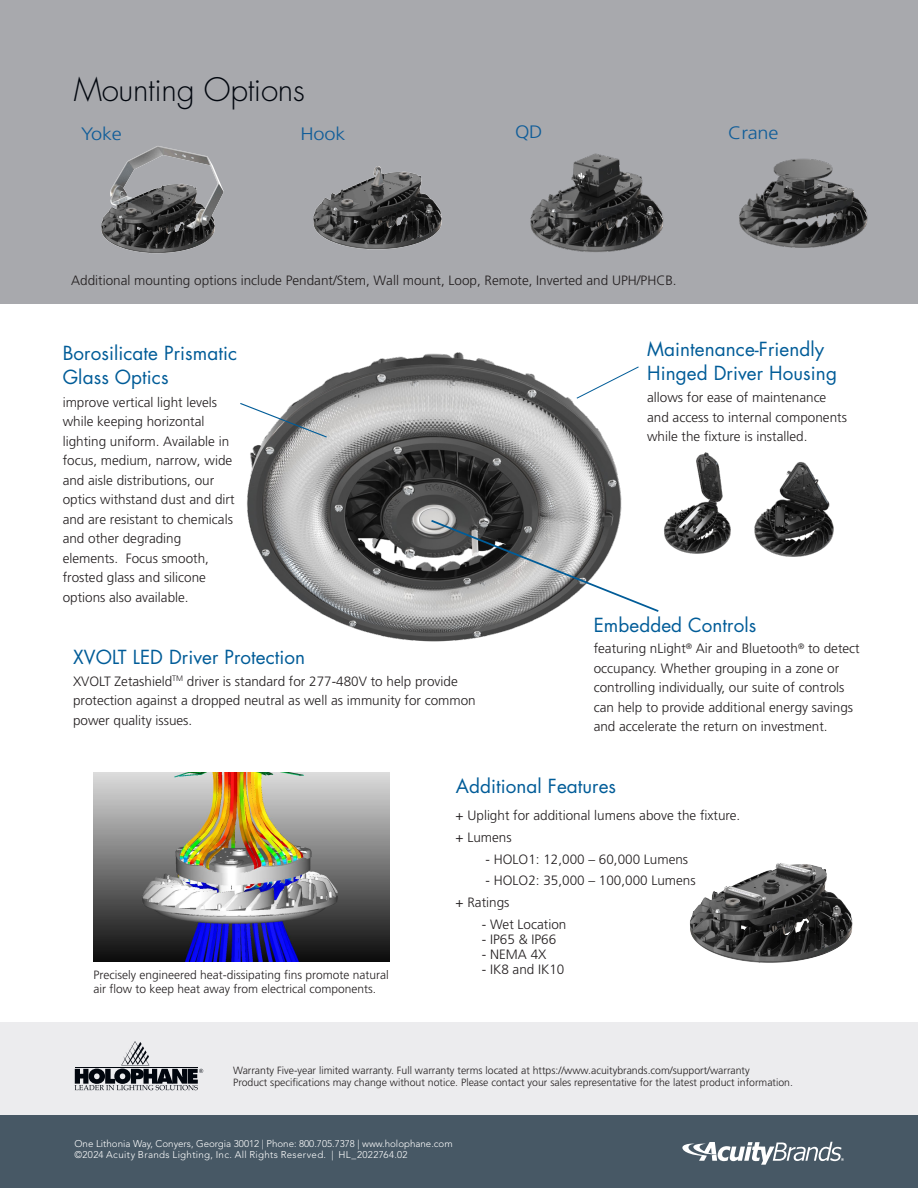
<style>
.page{position:relative;width:918px;height:1188px;background:#fff}
.page>*{position:absolute;margin:0;border:0;box-sizing:border-box;transform-origin:0 0}
.t1{font:300 31.5px "Futura Std";letter-spacing:-.01em;color:#01060e}
.Body_copy{font:18.9px/24px "Futura Std";letter-spacing:.005em;color:#005c98}
.t2{font:300 18px "Frutiger LT Std";letter-spacing:-.01em;color:#105d99;scale:1.11 1}
.Body_copy-2{font:300 13.5px/19.5px "Frutiger LT Std";color:#231f20}
.Body_copy-3{font:300 12px/13.4px "Frutiger LT Std";color:#231f20}
.Body_main{font:300 10.5px "Frutiger LT Std";color:#231f20}
.t3{font:300 9.75px "Avenir LT Std";color:#fff}
.t4{font:300 9.75px "Avenir LT Std";letter-spacing:.035em;color:#fff}
</style>
<div class="page">
<img style="left:247px;top:352px;width:369px;height:290px">
<div style="left:0;top:1023px;width:918px;height:125px;background:#ececee"></div>
<svg style="left:75px;top:1041px;width:128px;height:49px"></svg>
<div style="left:0;top:1115px;width:918px;height:73px;background:#475865"></div>
<div style="left:0;top:1px;width:918px;height:303px;background:#a8a9ad"></div>
<svg style="left:682px;top:1142px;width:162px;height:23px"></svg>
<svg style="left:240px;top:402px;width:88px;height:37px"></svg>
<svg style="left:573px;top:366px;width:66px;height:33px"></svg>
<svg style="left:429px;top:518px;width:230px;height:95px"></svg>
<img style="left:101px;top:146px;width:123px;height:108px">
<img style="left:313px;top:166px;width:129px;height:84px">
<img style="left:530px;top:153px;width:134px;height:99px">
<img style="left:739px;top:158px;width:129px;height:90px">
<img style="left:616px;top:452px;width:99px;height:109px">
<img style="left:715px;top:459px;width:119px;height:98px">
<img style="left:690px;top:863px;width:163px;height:100px">
<img style="left:93px;top:773px;width:297px;height:188px">
<p class="t1" style="left:74px;top:70px;width:233px">Mounting Options</p>
<p class="t2" style="left:81px;top:123px;width:38px">Yoke</p>
<p class="t2" style="left:301px;top:124px;width:42px">Hook</p>
<p class="t2" style="left:515px;top:122px;width:26px">QD</p>
<p class="t2" style="left:728px;top:122px;width:47px">Crane</p>
<p class="Body_copy-2" style="left:71px;top:270px;width:607px">Additional mounting options include Pendant/Stem, Wall mount, Loop, Remote, Inverted and UPH/PHCB.</p>
<p class="Body_copy" style="left:63px;top:342px;width:176px">Borosilicate Prismatic<br>Glass Optics</p>
<p class="Body_copy-2" style="left:63px;top:392px;width:173px">improve vertical light levels while keeping horizontal lighting uniform. Available in focus, medium, narrow, wide and aisle distributions, our optics withstand dust and dirt and are resistant to chemicals and other degrading elements. Focus smooth, frosted glass and silicone options also available.</p>
<p class="Body_copy" style="left:73px;top:645px;width:233px">XVOLT LED Driver Protection</p>
<p class="Body_copy-2" style="left:73px;top:672px;width:404px">XVOLT Zetashield<sup>TM</sup> driver is standard for 277-480V to help provide protection against a dropped neutral as well as immunity for common power quality issues.</p>
<p class="Body_copy" style="left:647px;top:337px;width:191px">Maintenance-Friendly<br>Hinged Driver Housing</p>
<p class="Body_copy-2" style="left:647px;top:388px;width:201px">allows for ease of maintenance and access to internal components while the fixture is installed.</p>
<p class="Body_copy" style="left:594px;top:613px;width:164px">Embedded Controls</p>
<p class="Body_copy-2" style="left:594px;top:639px;width:268px">featuring nLight<sup>®</sup> Air and Bluetooth<sup>®</sup> to detect occupancy. Whether grouping in a zone or controlling individually, our suite of controls can help to provide additional energy savings and accelerate the return on investment.</p>
<p class="Body_copy-3" style="left:94px;top:969px;width:297px">Precisely engineered heat-dissipating fins promote natural air flow to keep heat away from electrical components.</p>
<p class="Body_copy" style="left:456px;top:774px;width:162px">Additional Features</p>
<p class="Body_copy-2" style="left:456px;top:806px;width:286px">+ Uplight for additional lumens above the fixture.</p>
<p class="Body_copy-2" style="left:456px;top:828px;width:58px">+ Lumens</p>
<p class="Body_copy-2" style="left:486px;top:849px;width:204px">- HOLO1: 12,000 – 60,000 Lumens</p>
<p class="Body_copy-2" style="left:486px;top:871px;width:212px">- HOLO2: 35,000 – 100,000 Lumens</p>
<p class="Body_copy-2" style="left:456px;top:893px;width:55px">+ Ratings</p>
<p class="Body_copy-2" style="left:482px;top:915px;width:86px">- Wet Location</p>
<p class="Body_copy-2" style="left:482px;top:930px;width:76px">- IP65 &amp; IP66</p>
<p class="Body_copy-2" style="left:482px;top:945px;width:66px">- NEMA 4X</p>
<p class="Body_copy-2" style="left:482px;top:960px;width:84px">- IK8 and IK10</p>
<p class="Body_main" style="left:233px;top:1065px;width:518px">Warranty Five-year limited warranty. Full warranty terms located at https://www.acuitybrands.com/support/warranty</p>
<p class="Body_main" style="left:233px;top:1077px;width:561px">Product specifications may change without notice. Please contact your sales representative for the latest product information.</p>
<p class="t3" style="left:75px;top:1138px;width:380px">One Lithonia Way, Conyers, Georgia 30012 | Phone: 800.705.7378 | www.holophane.com</p>
<p class="t4" style="left:75px;top:1149px;width:335px">©2024 Acuity Brands Lighting, Inc. All Rights Reserved. | HL_2022764.02</p>
</div>
